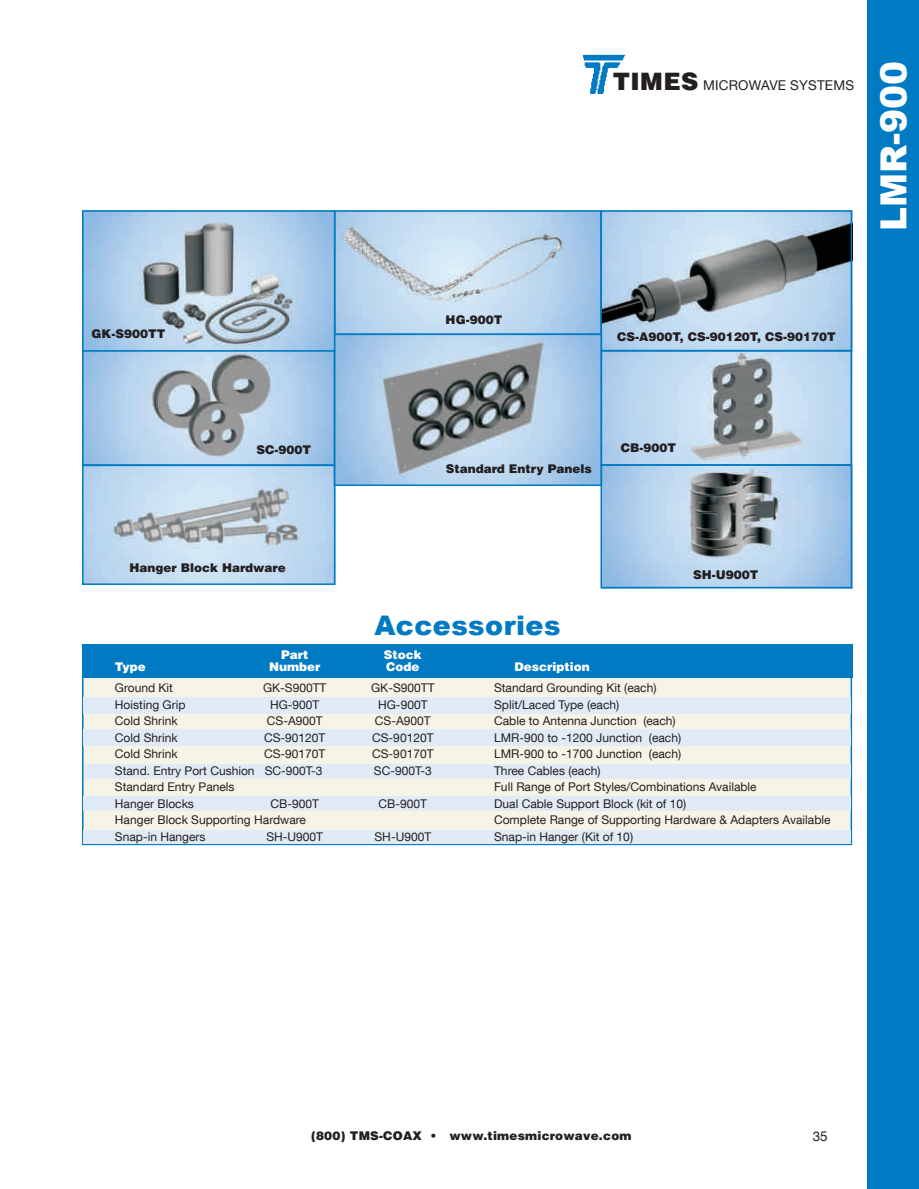
<style>
.page{position:relative;width:919px;height:1189px;background:#fff}
.page>*{position:absolute;margin:0;border:0;box-sizing:border-box;transform-origin:0 0}
.t1{font:900 36px "Arial";color:#fff}
.t2{font:900 27px "Arial";letter-spacing:.015em;color:#007ac2}
.t3{font:13.5px "Helvetica Neue LT Com";letter-spacing:.015em;color:#231f20}
.t4{font:12px "Helvetica Neue LT Com";color:#231f20}
.t5{font:900 12px "Helvetica LT Std";color:#231f20}
.t6{font:900 12px "Helvetica LT Std";color:#fff}
.s1{font-family:"Helvetica LT Std";font-weight:900;font-size:24px}
</style>
<div class="page">
<img style="left:583px;top:55px;width:43px;height:39px">
<div style="left:867px;top:0;width:51px;height:1189px;background:#007ac2"></div>
<div style="left:82px;top:645px;width:769px;height:200px;background:#f6f3e7;border:2px solid #007ac2"></div>
<div style="left:82px;top:645px;width:769px;height:33px;background:#007ac2"></div>
<div style="left:83px;top:697px;width:767px;height:17px;background:#e1ebf7"></div>
<div style="left:83px;top:730px;width:767px;height:16px;background:#e1ebf7"></div>
<div style="left:83px;top:796px;width:767px;height:15px;background:#e1ebf7"></div>
<div style="left:84px;top:764px;width:766px;height:14px;background:#e1ebf7"></div>
<div style="left:83px;top:830px;width:767px;height:14px;background:#e1ebf7"></div>
<div style="left:82px;top:465px;width:253px;height:120px;border:2px solid #007ac2"></div>
<div style="left:82px;top:210px;width:253px;height:142px;border:2px solid #007ac2"></div>
<div style="left:600px;top:464px;width:251px;height:124px;border:2px solid #007ac2"></div>
<img style="left:335px;top:212px;width:265px;height:273px">
<img style="left:83px;top:212px;width:251px;height:252px">
<img style="left:600px;top:212px;width:250px;height:139px">
<img style="left:602px;top:351px;width:249px;height:113px">
<img style="left:83px;top:466px;width:251px;height:118px">
<img style="left:601px;top:466px;width:249px;height:121px">
<svg style="left:850px;top:811px;width:1px;height:19px"></svg>
<svg style="left:83px;top:811px;width:1px;height:19px"></svg>
<hr style="left:850px;top:746px;width:1px;height:50px;background:#f6f3e7">
<hr style="left:83px;top:746px;width:1px;height:50px;background:#f6f3e7">
<svg style="left:850px;top:714px;width:1px;height:16px"></svg>
<svg style="left:83px;top:714px;width:1px;height:16px"></svg>
<svg style="left:83px;top:678px;width:767px;height:19px"></svg>
<p class="t5" style="left:91px;top:326px;width:75px">GK-S900TT</p>
<p class="t5" style="left:445px;top:312px;width:58px">HG-900T</p>
<p class="t3" style="left:612px;top:77px;width:243px"><span class="s1">TIMES</span> MICROWAVE SYSTEMS</p>
<p class="t1" style="left:867px;top:231px;width:172px;rotate:-90deg">LMR-900</p>
<p class="t5" style="left:617px;top:328px;width:220px">CS-A900T, CS-90120T, CS-90170T</p>
<p class="t5" style="left:256px;top:442px;width:56px">SC-900T</p>
<p class="t5" style="left:445px;top:461px;width:147px">Standard Entry Panels</p>
<p class="t5" style="left:620px;top:440px;width:57px">CB-900T</p>
<p class="t5" style="left:129px;top:560px;width:158px">Hanger Block Hardware</p>
<p class="t2" style="left:374px;top:606px;width:188px">Accessories</p>
<p class="t6" style="left:281px;top:646px;width:29px">Part</p>
<p class="t6" style="left:384px;top:646px;width:40px">Stock</p>
<p class="t5" style="left:693px;top:567px;width:67px">SH-U900T</p>
<p class="t6" style="left:115px;top:659px;width:32px">Type</p>
<p class="t6" style="left:269px;top:659px;width:53px">Number</p>
<p class="t6" style="left:386px;top:659px;width:35px">Code</p>
<p class="t6" style="left:514px;top:659px;width:77px">Description</p>
<p class="t4" style="left:115px;top:681px;width:60px">Ground Kit</p>
<p class="t4" style="left:263px;top:681px;width:65px">GK-S900TT</p>
<p class="t4" style="left:371px;top:681px;width:65px">GK-S900TT</p>
<p class="t4" style="left:494px;top:681px;width:164px">Standard Grounding Kit (each)</p>
<p class="t4" style="left:115px;top:697px;width:72px">Hoisting Grip</p>
<p class="t4" style="left:270px;top:697px;width:51px">HG-900T</p>
<p class="t4" style="left:378px;top:697px;width:51px">HG-900T</p>
<p class="t4" style="left:494px;top:697px;width:127px">Split/Laced Type (each)</p>
<p class="t4" style="left:115px;top:714px;width:64px">Cold Shrink</p>
<p class="t4" style="left:267px;top:714px;width:57px">CS-A900T</p>
<p class="t4" style="left:375px;top:714px;width:57px">CS-A900T</p>
<p class="t4" style="left:494px;top:714px;width:183px">Cable to Antenna Junction (each)</p>
<p class="t4" style="left:115px;top:730px;width:64px">Cold Shrink</p>
<p class="t4" style="left:264px;top:730px;width:63px">CS-90120T</p>
<p class="t4" style="left:372px;top:730px;width:63px">CS-90120T</p>
<p class="t4" style="left:494px;top:730px;width:188px">LMR-900 to -1200 Junction (each)</p>
<p class="t4" style="left:115px;top:747px;width:64px">Cold Shrink</p>
<p class="t4" style="left:264px;top:747px;width:63px">CS-90170T</p>
<p class="t4" style="left:372px;top:747px;width:63px">CS-90170T</p>
<p class="t4" style="left:494px;top:747px;width:188px">LMR-900 to -1700 Junction (each)</p>
<p class="t4" style="left:115px;top:763px;width:209px">Stand. Entry Port Cushion SC-900T-3</p>
<p class="t4" style="left:374px;top:763px;width:59px">SC-900T-3</p>
<p class="t4" style="left:494px;top:763px;width:108px">Three Cables (each)</p>
<p class="t4" style="left:115px;top:780px;width:121px">Standard Entry Panels</p>
<p class="t4" style="left:494px;top:780px;width:264px">Full Range of Port Styles/Combinations Available</p>
<p class="t4" style="left:115px;top:796px;width:80px">Hanger Blocks</p>
<p class="t4" style="left:270px;top:796px;width:50px">CB-900T</p>
<p class="t4" style="left:378px;top:796px;width:50px">CB-900T</p>
<p class="t4" style="left:494px;top:796px;width:194px">Dual Cable Support Block (kit of 10)</p>
<p class="t4" style="left:115px;top:813px;width:192px">Hanger Block Supporting Hardware</p>
<p class="t4" style="left:494px;top:813px;width:338px">Complete Range of Supporting Hardware &amp; Adapters Available</p>
<p class="t4" style="left:115px;top:829px;width:92px">Snap-in Hangers</p>
<p class="t4" style="left:266px;top:829px;width:58px">SH-U900T</p>
<p class="t4" style="left:374px;top:829px;width:58px">SH-U900T</p>
<p class="t4" style="left:494px;top:829px;width:140px">Snap-in Hanger (Kit of 10)</p>
<p class="t5" style="left:311px;top:1128px;width:322px">(800) TMS-COAX • www.timesmicrowave.com</p>
<p class="t3" style="left:812px;top:1128px;width:17px">35</p>
</div>
